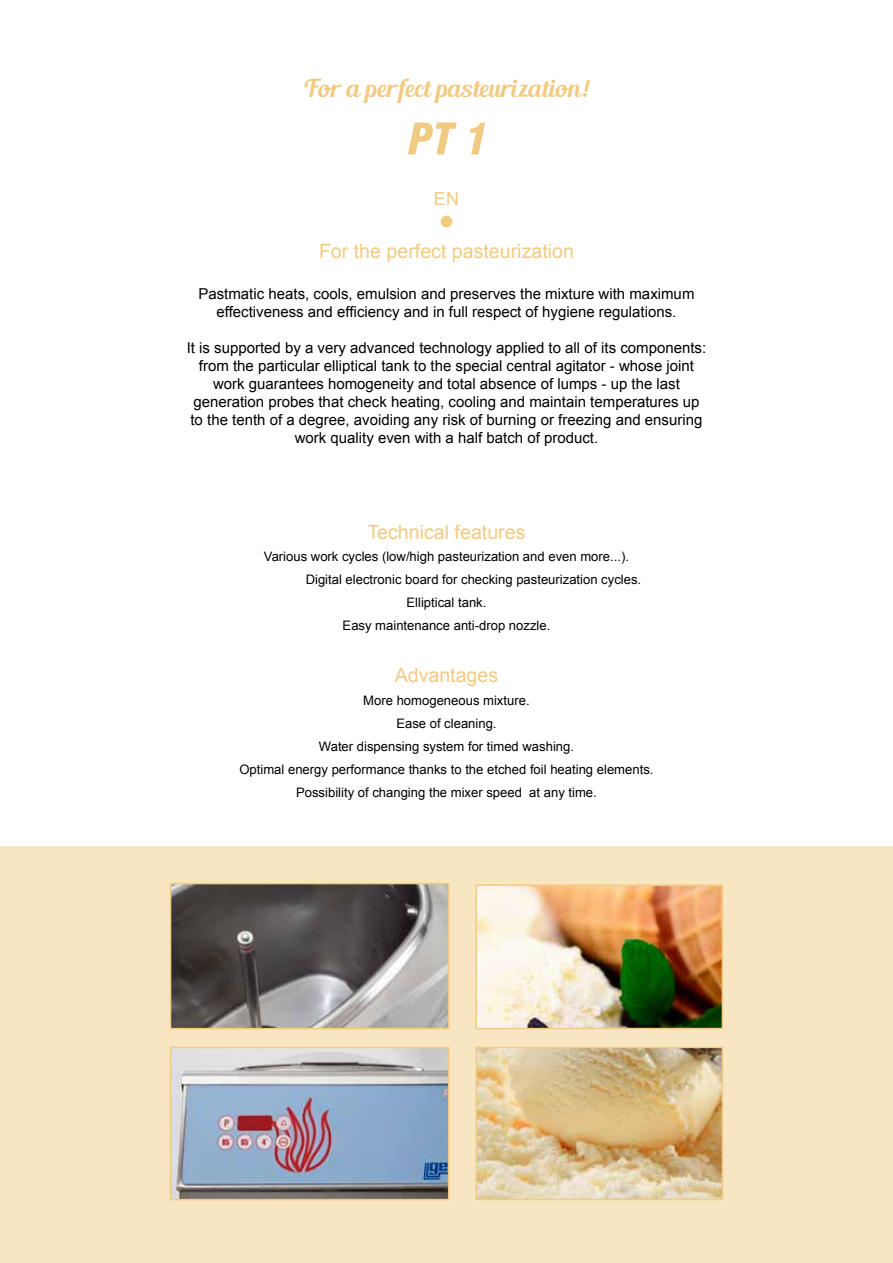
<style>
.page{position:relative;width:893px;height:1263px;background:#fff}
.page>*{position:absolute;margin:0;border:0;box-sizing:border-box;transform-origin:0 0}
.t1{font:24.45px "Blenda Script";letter-spacing:.01em;color:#f2cb83}
.t2{font:19.65px "Arial";color:#f2cb83}
.t3{font:18px "Arial";color:#f2cb83}
.t4{font:15px/18px "Arial";color:#000;text-align:center}
.t5{font:13.05px/22.8px "Arial";color:#000;text-align:center}
</style>
<div class="page">
<div style="left:0;top:846px;width:893px;height:417px;background:#f8e5c1"></div>
<div style="left:441px;top:216px;width:11px;height:11px;background:#f2cb83;border-radius:50%"></div>
<img style="left:173px;top:1050px;width:273px;height:147px">
<div style="left:170px;top:1047px;width:279px;height:153px;border:2px solid #f2cb83"></div>
<img style="left:479px;top:1050px;width:241px;height:147px">
<div style="left:476px;top:1047px;width:247px;height:153px;border:2px solid #f2cb83"></div>
<img style="left:173px;top:886px;width:273px;height:140px">
<div style="left:170px;top:883px;width:279px;height:146px;border:2px solid #f2cb83"></div>
<img style="left:479px;top:887px;width:241px;height:139px">
<div style="left:476px;top:884px;width:247px;height:145px;border:2px solid #f2cb83"></div>
<svg style="left:408px;top:122px;width:77px;height:32px"></svg>
<h1 class="t1" style="left:303px;top:73px;width:288px">For a perfect pasteurization!</h1>
<p class="t3" style="left:434px;top:187px;width:27px">EN</p>
<h2 class="t2" style="left:319px;top:238px;width:256px">For the perfect pasteurization</h2>
<p class="t4" style="left:198px;top:285px;width:497px">Pastmatic heats, cools, emulsion and preserves the mixture with maximum effectiveness and efficiency and in full respect of hygiene regulations.</p>
<p class="t4" style="left:187px;top:339px;width:521px">It is supported by a very advanced technology applied to all of its components: from the particular elliptical tank to the special central agitator - whose joint work guarantees homogeneity and total absence of lumps - up the last generation probes that check heating, cooling and maintain temperatures up to the tenth of a degree, avoiding any risk of burning or freezing and ensuring work quality even with a half batch of product.</p>
<h2 class="t2" style="left:367px;top:519px;width:159px">Technical features</h2>
<p class="t5" style="left:264px;top:546px;width:367px">Various work cycles (low/high pasteurization and even more...).</p>
<p class="t5" style="left:306px;top:568px;width:337px">Digital electronic board for checking pasteurization cycles.</p>
<p class="t5" style="left:407px;top:591px;width:81px">Elliptical tank.</p>
<p class="t5" style="left:343px;top:614px;width:209px">Easy maintenance anti-drop nozzle.</p>
<h2 class="t2" style="left:395px;top:662px;width:105px">Advantages</h2>
<p class="t5" style="left:239px;top:689px;width:416px">More homogeneous mixture.<br>Ease of cleaning.<br>Water dispensing system for timed washing.<br>Optimal energy performance thanks to the etched foil heating elements.<br>Possibility of changing the mixer speed at any time.</p>
</div>
